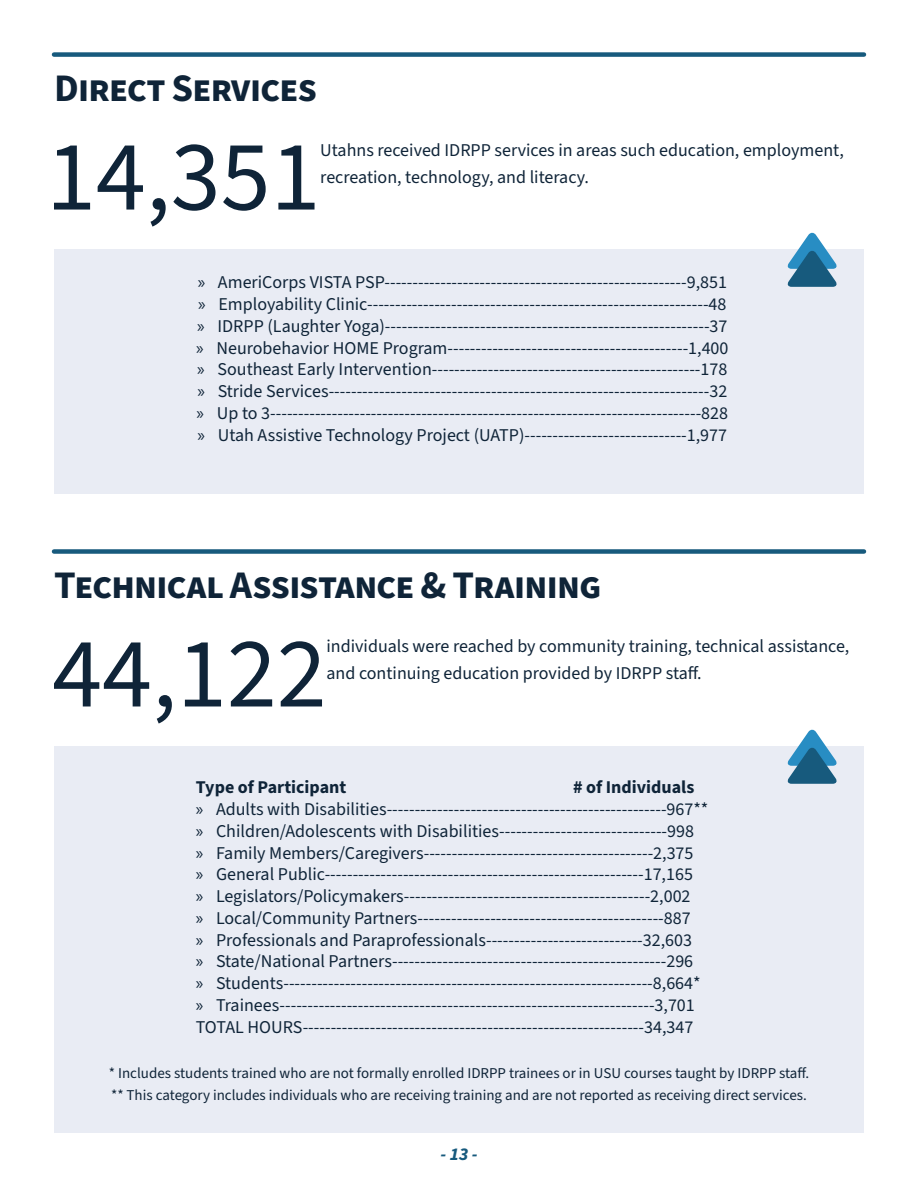
<style>
.page{position:relative;width:918px;height:1188px;background:#fff}
.page>*{position:absolute;margin:0;border:0;box-sizing:border-box;transform-origin:0 0}
.t1{font:100.35px "Source Sans 3";color:#0f2438}
.t2{font:700 39px "Source Sans 3";letter-spacing:-.035em;color:#0f2438}
.t3{font:18px/21.8px "Source Sans 3";color:#0f2438}
.t4{font:700 18px "Source Sans 3";color:#0f2438}
.t5{font:italic 700 18px "Source Sans Pro";color:#175a7d}
.t6{font:15px/22.5px "Source Sans 3";color:#0f2438}
.s1{font-family:"Myriad Pro"}
.s2{font-weight:700}
</style>
<div class="page">
<div style="left:54px;top:249px;width:810px;height:244px;background:#e9ecf4"></div>
<svg style="left:787px;top:232px;width:50px;height:55px"></svg>
<div style="left:54px;top:52px;width:810px;height:5px;background:#175a7d"></div>
<div style="left:54px;top:746px;width:810px;height:386px;background:#e9ecf4"></div>
<svg style="left:787px;top:729px;width:50px;height:55px"></svg>
<div style="left:54px;top:549px;width:810px;height:5px;background:#175a7d"></div>
<h2 class="t2" style="left:54px;top:62px;width:265px">Direct Services</h2>
<h1 class="t1" style="left:46px;top:109px;width:276px">14,351</h1>
<p class="t3" style="left:320px;top:137px;width:525px;line-height:27px">Utahns received IDRPP services in areas such education, employment, recreation, technology, and literacy.</p>
<p class="t3" style="left:196px;top:272px;width:534px;text-align:justify"><span class="s1">»</span> AmeriCorps VISTA PSP------------------------------------------------------9,851 <span class="s1">»</span> Employability Clinic-------------------------------------------------------------48 <span class="s1">»</span> IDRPP (Laughter Yoga)----------------------------------------------------------37 <span class="s1">»</span> Neurobehavior HOME Program-------------------------------------------1,400 <span class="s1">»</span> Southeast Early Intervention------------------------------------------------178 <span class="s1">»</span> Stride Services--------------------------------------------------------------------32 <span class="s1">»</span> Up to 3-----------------------------------------------------------------------------828 <span class="s1">»</span> Utah Assistive Technology Project (UATP)-----------------------------1,977</p>
<h2 class="t2" style="left:54px;top:559px;width:549px">Technical Assistance &amp; Training</h2>
<h1 class="t1" style="left:52px;top:606px;width:276px">44,122</h1>
<p class="t3" style="left:327px;top:634px;width:524px;line-height:27px">individuals were reached by community training, technical assistance, and continuing education provided by IDRPP staff.</p>
<p class="t3" style="left:196px;top:777px;width:514px;text-indent:377px"><span class="s2"># of Individuals<br></span><span class="s1">»</span> Adults with Disabilities--------------------------------------------------967** <span class="s1">»</span> Children/Adolescents with Disabilities------------------------------998<br><span class="s1">»</span> Family Members/Caregivers-----------------------------------------2,375<br><span class="s1">»</span> General Public---------------------------------------------------------17,165<br><span class="s1">»</span> Legislators/Policymakers--------------------------------------------2,002<br><span class="s1">»</span> Local/Community Partners--------------------------------------------887<br><span class="s1">»</span> Professionals and Paraprofessionals----------------------------32,603<br><span class="s1">»</span> State/National Partners-------------------------------------------------296<br><span class="s1">»</span> Students------------------------------------------------------------------8,664* <span class="s1">»</span> Trainees-------------------------------------------------------------------3,701<br>TOTAL HOURS-------------------------------------------------------------34,347</p>
<p class="t6" style="left:109px;top:1062px;width:702px">* Includes students trained who are not formally enrolled IDRPP trainees or in USU courses taught by IDRPP staff. ** This category includes individuals who are receiving training and are not reported as receiving direct services.</p>
<p class="t4" style="left:196px;top:775px;width:152px">Type of Participant</p>
<p class="t5" style="left:440px;top:1142px;width:39px">- 13 -</p>
</div>
